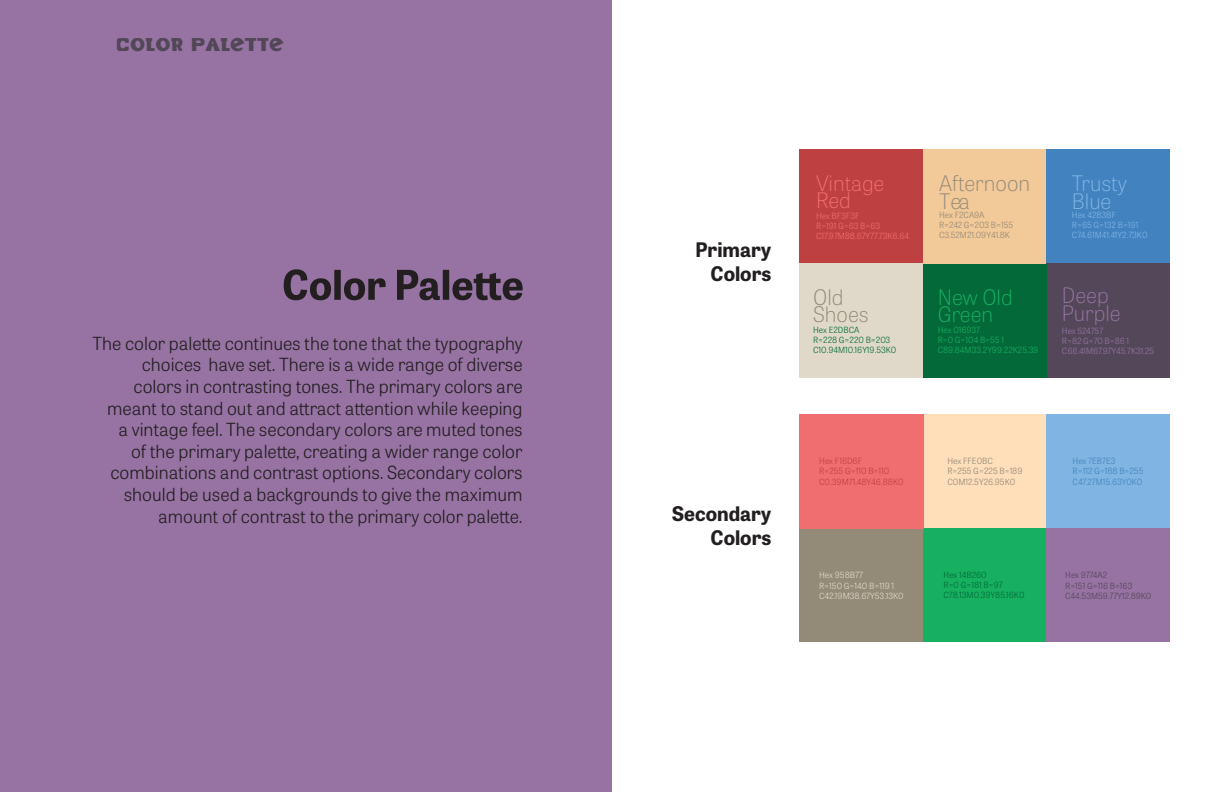
<style>
.page{position:relative;width:1224px;height:792px;background:#fff}
.page>*{position:absolute;margin:0;border:0;box-sizing:border-box;transform-origin:0 0}
.t1{font:100 21.3px/17.7px "Tablet Gothic";color:#948a78}
.t2{font:100 21.3px/17.7px "Tablet Gothic";color:#17b061}
.t3{font:100 21.3px/17.7px "Tablet Gothic";color:#f06e70}
.t4{font:100 21.3px "Tablet Gothic";color:#80b5e3}
.t5{font:100 21.3px "Tablet Gothic";color:#9673a3}
.t6{font:700 20px/24px "Tablet Gothic";color:#231f20;text-align:right}
.Body_Right{font:300 18px/21.6px "Tablet Gothic";color:#231f20;text-align:right}
.t7{font:18px "Bad Typ";color:#524757}
.t8{font:300 8.6px/10.3px "Tablet Gothic";color:#bf4040}
.t9{font:300 8.6px/10.3px "Tablet Gothic";color:#4282bf}
.t10{font:300 8.6px/10.3px "Tablet Gothic";color:#948a78}
.t11{font:300 8.5px/10.2px "Tablet Gothic";color:#036938}
.t12{font:300 8.5px/10.2px "Tablet Gothic";color:#e0d9c9}
.t13{font:300 8.5px/10.2px "Tablet Gothic";color:#f06e70}
.t14{font:300 8.5px/10.2px "Tablet Gothic";color:#9673a3}
.t15{font:300 8.5px/10.2px "Tablet Gothic";color:#17b061}
.t16{font:300 8.5px/10.2px "Tablet Gothic";color:#544759}
.t17{font:300 8.5px/10.2px "Tablet Gothic";color:#80b5e3}
.t18{font:300 8.5px/10.2px "Tablet Gothic";color:#948a78}
</style>
<div class="page">
<div style="left:0;top:0;width:612px;height:792px;background:#9673a3"></div>
<div style="left:923px;top:414px;width:124px;height:114px;background:#ffdeba"></div>
<div style="left:1047px;top:414px;width:123px;height:114px;background:#80b5e3"></div>
<div style="left:799px;top:528px;width:124px;height:114px;background:#948a78"></div>
<div style="left:923px;top:528px;width:124px;height:114px;background:#17b061"></div>
<div style="left:1047px;top:528px;width:123px;height:114px;background:#9673a3"></div>
<div style="left:799px;top:414px;width:124px;height:114px;background:#f06e70"></div>
<div style="left:799px;top:150px;width:124px;height:114px;background:#bf4040"></div>
<div style="left:923px;top:150px;width:123px;height:114px;background:#f2c999"></div>
<div style="left:1046px;top:150px;width:124px;height:114px;background:#4282bf"></div>
<div style="left:799px;top:264px;width:124px;height:114px;background:#e0d9c9"></div>
<div style="left:1046px;top:264px;width:124px;height:114px;background:#544759"></div>
<div style="left:923px;top:264px;width:123px;height:114px;background:#036938"></div>
<svg style="left:284px;top:269px;width:239px;height:32px"></svg>
<p class="t7" style="left:116px;top:33px;width:169px">COLOR PALETTE</p>
<p class="Body_Right" style="left:93px;top:332px;width:432px">The color palette continues the tone that the typography choices have set. There is a wide range of diverse colors in contrasting tones. The primary colors are meant to stand out and attract attention while keeping<br>a vintage feel. The secondary colors are muted tones<br>of the primary palette, creating a wider range color combinations and contrast options. Secondary colors should be used a backgrounds to give the maximum amount of contrast to the primary color palette.</p>
<p class="t6" style="left:695px;top:237px;width:78px">Primary</p>
<p class="t6" style="left:711px;top:261px;width:62px">Colors</p>
<p class="t6" style="left:672px;top:501px;width:101px">Secondary<br>Colors</p>
<p class="t3" style="left:816px;top:173px;width:70px">Vintage<br>Red</p>
<p class="t13" style="left:816px;top:210px;width:95px">Hex BF3F3F<br>R=191 G=63 B=63<br>C17.97M88.67Y77.73K6.64</p>
<p class="t1" style="left:813px;top:287px;width:57px">Old<br>Shoes</p>
<p class="t11" style="left:813px;top:324px;width:85px">Hex E2DBCA<br>R=228 G=220 B=203<br>C10.94M10.16Y19.53K0</p>
<p class="t1" style="left:939px;top:174px;width:93px">Afternoon<br>Tea</p>
<p class="t18" style="left:939px;top:209px;width:76px">Hex F2CA9A<br>R=242 G=203 B=155<br>C3.52M21.09Y41.8K</p>
<p class="t2" style="left:938px;top:287px;width:77px">New Old<br>Green</p>
<p class="t15" style="left:938px;top:324px;width:102px">Hex 016937<br>R=0 G=104 B=55 1<br>C89.84M33.2Y99.22K25.39</p>
<p class="t4" style="left:1072px;top:169px;width:56px">Trusty</p>
<p class="t17" style="left:1072px;top:209px;width:45px">Hex 4283BF</p>
<p class="t4" style="left:1072px;top:187px;width:41px">Blue</p>
<p class="t17" style="left:1072px;top:220px;width:77px">R=65 G=132 B=191<br>C74.61M41.41Y2.73K0</p>
<p class="t5" style="left:1062px;top:281px;width:48px">Deep</p>
<p class="t5" style="left:1062px;top:299px;width:60px">Purple</p>
<p class="t14" style="left:1062px;top:326px;width:69px">Hex 524757<br>R=82 G=70 B=86 1</p>
<p class="t14" style="left:1062px;top:346px;width:94px">C66.41M67.97Y45.7K31.25</p>
<p class="t8" style="left:819px;top:455px;width:86px">Hex F16D6F<br>R=255 G=110 B=110<br>C0.39M71.48Y46.88K0</p>
<p class="t10" style="left:947px;top:455px;width:77px">Hex FFE0BC<br>R=255 G=225 B=189<br>C0M12.5Y26.95K0</p>
<p class="t9" style="left:1073px;top:455px;width:72px">Hex 7EB7E3<br>R=112 G=188 B=255<br>C47.27M15.63Y0K0</p>
<p class="t12" style="left:819px;top:570px;width:86px">Hex 958B77<br>R=150 G=140 B=119 1<br>C42.19M38.67Y53.13K0</p>
<p class="t11" style="left:944px;top:570px;width:82px">Hex 14B260<br>R=0 G=181 B=97<br>C78.13M0.39Y85.16K0</p>
<p class="t16" style="left:1065px;top:570px;width:88px">Hex 9774A2<br>R=151 G=116 B=163<br>C44.53M59.77Y12.89K0</p>
</div>
